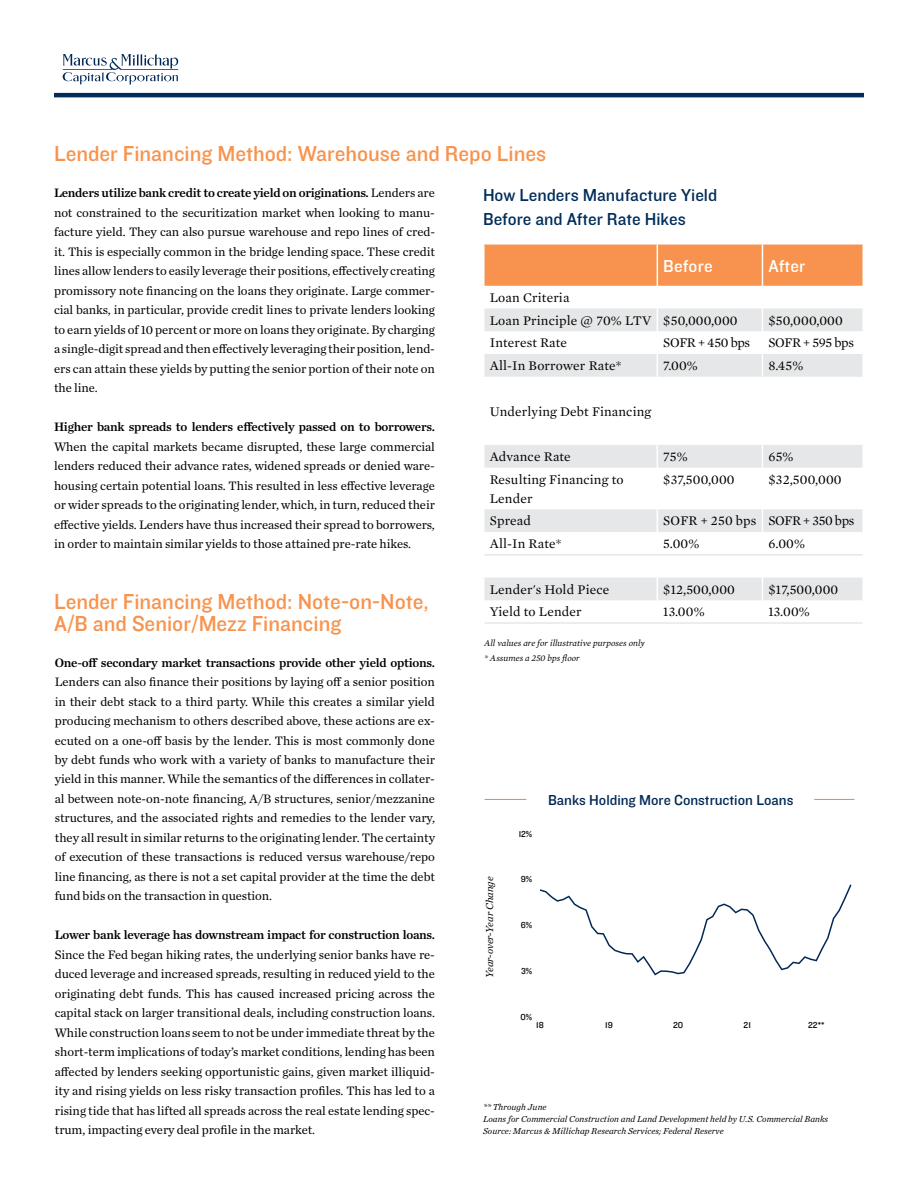
<style>
.page{position:relative;width:918px;height:1188px;background:#fff}
.page>*{position:absolute;margin:0;border:0;box-sizing:border-box;transform-origin:0 0}
.t1{font:22.5px/22.5px "Knockout 31 Junior Middlewt";color:#f7934e}
.t2{font:18px/24px "Knockout 31 Junior Middlewt";color:#002d5b}
.t3{font:18px "Knockout 31 Junior Middlewt";letter-spacing:.01em;color:#fff}
.t4{font:15px "Knockout 31 Junior Middlewt";color:#002856}
.t5{font:13.5px/22.8px "Mercury Text G1";letter-spacing:.01em;color:#000}
.t6{font:13.5px "Mercury Text G1";letter-spacing:-.03em;color:#000}
.t7{font:13.5px "Mercury Text G1";letter-spacing:-.01em;color:#000}
.t8{font:12.75px/19.5px "Chronicle Text G1";letter-spacing:-.005em;color:#000;text-align:justify}
.t9{font:12.75px "Chronicle Text G1 Semi";letter-spacing:-.02em;color:#000}
.t10{font:italic 10.5px "Chronicle Text G1";color:#000}
.t11{font:italic 9px/12px "Chronicle Text G1";letter-spacing:.005em;color:#000}
.t12{font:italic 9px/15px "Mercury Text G1";color:#000}
.t13{font:9px "Knockout 31 Junior Middlewt";color:#000}
.s1{font-family:"Chronicle Text G1"}
</style>
<div class="page">
<svg style="left:485px;top:509px;width:377px;height:91px;fill:#edeeef"></svg>
<svg style="left:484px;top:245px;width:379px;height:223px"></svg>
<hr style="left:862px;top:445px;width:2px;height:23px;background:#fff">
<svg style="left:657px;top:509px;width:1px;height:91px"></svg>
<svg style="left:762px;top:509px;width:1px;height:91px"></svg>
<hr style="left:485px;top:554px;width:172px;height:2px;background:#e6e7e8">
<hr style="left:657px;top:554px;width:105px;height:2px;background:#e6e7e8">
<hr style="left:762px;top:554px;width:101px;height:2px;background:#e6e7e8">
<hr style="left:485px;top:622px;width:172px;height:2px;background:#e6e7e8">
<hr style="left:657px;top:622px;width:105px;height:2px;background:#e6e7e8">
<hr style="left:762px;top:622px;width:101px;height:2px;background:#e6e7e8">
<hr style="left:485px;top:799px;width:41px;height:1px;background:#ff7f30">
<hr style="left:814px;top:799px;width:40px;height:1px;background:#ff7f30">
<svg style="left:540px;top:884px;width:312px;height:91px"></svg>
<svg style="left:63px;top:54px;width:115px;height:30px"></svg>
<hr style="left:54px;top:93px;width:810px;height:4px;background:#002d5b">
<h1 class="t1" style="left:54px;top:141px;width:494px">Lender Financing Method: Warehouse and Repo Lines</h1>
<p class="t9" style="left:54px;top:183px;width:382px">Lenders utilize bank credit to create yield on originations. <span class="s1">Lenders are</span></p>
<p class="t8" style="left:54px;top:202px;width:382px">not constrained to the securitization market when looking to manu&shy;facture yield. They can also pursue warehouse and repo lines of cred&shy;it. This is especially common in the bridge lending space. These credit lines allow lenders to easily leverage their positions, effectively creating promissory note financing on the loans they originate. Large commer&shy;cial banks, in particular, provide credit lines to private lenders looking to earn yields of 10 percent or more on loans they originate. By charging a single-digit spread and then effectively leveraging their position, lend&shy;ers can attain these yields by putting the senior portion of their note on the line.</p>
<p class="t9" style="left:54px;top:417px;width:382px">Higher bank spreads to lenders effectively passed on to borrowers.</p>
<p class="t8" style="left:54px;top:436px;width:382px">When the capital markets became disrupted, these large commercial lenders reduced their advance rates, widened spreads or denied ware&shy;housing certain potential loans. This resulted in less effective leverage or wider spreads to the originating lender, which, in turn, reduced their effective yields. Lenders have thus increased their spread to borrowers, in order to maintain similar yields to those attained pre-rate hikes.</p>
<h2 class="t2" style="left:483px;top:183px;width:236px">How Lenders Manufacture Yield<br>Before and After Rate Hikes</h2>
<h2 class="t3" style="left:663px;top:254px;width:51px">Before</h2>
<h2 class="t3" style="left:768px;top:254px;width:38px">After</h2>
<p class="t5" style="left:490px;top:285px;width:249px">Loan Criteria<br>Loan Principle @ 70% LTV $50,000,000</p>
<p class="t5" style="left:768px;top:308px;width:76px">$50,000,000</p>
<p class="t5" style="left:490px;top:331px;width:79px">Interest Rate</p>
<p class="t6" style="left:663px;top:333px;width:88px">SOFR + 450 bps</p>
<p class="t6" style="left:768px;top:333px;width:87px">SOFR + 595 bps</p>
<p class="t5" style="left:490px;top:354px;width:133px">All-In Borrower Rate*</p>
<p class="t5" style="left:663px;top:354px;width:36px">7.00%</p>
<p class="t5" style="left:768px;top:354px;width:36px">8.45%</p>
<p class="t5" style="left:490px;top:399px;width:163px">Underlying Debt Financing</p>
<p class="t5" style="left:490px;top:444px;width:83px">Advance Rate</p>
<p class="t5" style="left:663px;top:444px;width:26px">75%</p>
<p class="t5" style="left:768px;top:444px;width:27px">65%</p>
<p class="t5" style="left:490px;top:469px;width:135px;line-height:19.5px">Resulting Financing to<br>Lender</p>
<p class="t5" style="left:663px;top:467px;width:73px">$37,500,000</p>
<p class="t5" style="left:768px;top:467px;width:75px">$32,500,000</p>
<p class="t5" style="left:490px;top:509px;width:43px">Spread</p>
<p class="t7" style="left:663px;top:511px;width:193px">SOFR + 250 bps SOFR + 350 bps</p>
<p class="t5" style="left:490px;top:532px;width:73px">All-In Rate*</p>
<p class="t5" style="left:663px;top:532px;width:38px">5.00%</p>
<p class="t5" style="left:768px;top:532px;width:38px">6.00%</p>
<p class="t5" style="left:490px;top:577px;width:121px">Lender's Hold Piece</p>
<p class="t5" style="left:663px;top:577px;width:73px">$12,500,000</p>
<p class="t5" style="left:768px;top:577px;width:71px">$17,500,000</p>
<p class="t5" style="left:490px;top:600px;width:93px">Yield to Lender</p>
<p class="t5" style="left:663px;top:600px;width:43px">13.00%</p>
<p class="t5" style="left:768px;top:600px;width:43px">13.00%</p>
<p class="t12" style="left:485px;top:635px;width:162px">All values are for illustrative purposes only * Assumes a 250 bps floor</p>
<h1 class="t1" style="left:54px;top:589px;width:376px">Lender Financing Method: Note-on-Note,<br>A/B and Senior/Mezz Financing</h1>
<p class="t9" style="left:55px;top:652px;width:382px">One-off secondary market transactions provide other yield options.</p>
<p class="t8" style="left:55px;top:671px;width:382px">Lenders can also finance their positions by laying off a senior position in their debt stack to a third party. While this creates a similar yield producing mechanism to others described above, these actions are ex&shy;ecuted on a one-off basis by the lender. This is most commonly done by debt funds who work with a variety of banks to manufacture their yield in this manner. While the semantics of the differences in collater&shy;al between note-on-note financing, A/B structures, senior/mezzanine structures, and the associated rights and remedies to the lender vary, they all result in similar returns to the originating lender. The certainty of execution of these transactions is reduced versus warehouse/repo line financing, as there is not a set capital provider at the time the debt fund bids on the transaction in question.</p>
<p class="t9" style="left:55px;top:925px;width:382px">Lower bank leverage has downstream impact for construction loans.</p>
<p class="t8" style="left:55px;top:944px;width:382px">Since the Fed began hiking rates, the underlying senior banks have re&shy;duced leverage and increased spreads, resulting in reduced yield to the originating debt funds. This has caused increased pricing across the capital stack on larger transitional deals, including construction loans.<br>While construction loans seem to not be under immediate threat by the short-term implications of today’s market conditions, lending has been affected by lenders seeking opportunistic gains, given market illiquid&shy;ity and rising yields on less risky transaction profiles. This has led to a rising tide that has lifted all spreads across the real estate lending spec&shy;trum, impacting every deal profile in the market.</p>
<p class="t4" style="left:548px;top:790px;width:247px">Banks Holding More Construction Loans</p>
<p class="t13" style="left:519px;top:827px;width:15px">12%</p>
<p class="t13" style="left:521px;top:873px;width:13px">9%</p>
<p class="t10" style="left:481px;top:978px;width:103px;rotate:-90deg">Year-over-Year Change</p>
<p class="t13" style="left:521px;top:919px;width:13px">6%</p>
<p class="t13" style="left:521px;top:965px;width:13px">3%</p>
<p class="t13" style="left:521px;top:1010px;width:13px">0%</p>
<p class="t13" style="left:536px;top:1019px;width:9px">18</p>
<p class="t13" style="left:605px;top:1019px;width:9px">19</p>
<p class="t13" style="left:673px;top:1019px;width:12px">20</p>
<p class="t13" style="left:744px;top:1019px;width:9px">21</p>
<p class="t13" style="left:808px;top:1019px;width:18px">22**</p>
<p class="t11" style="left:483px;top:1100px;width:347px">** Through June<br>Loans for Commercial Construction and Land Development held by U.S. Commercial Banks<br>Source: Marcus &amp; Millichap Research Services; Federal Reserve</p>
</div>
